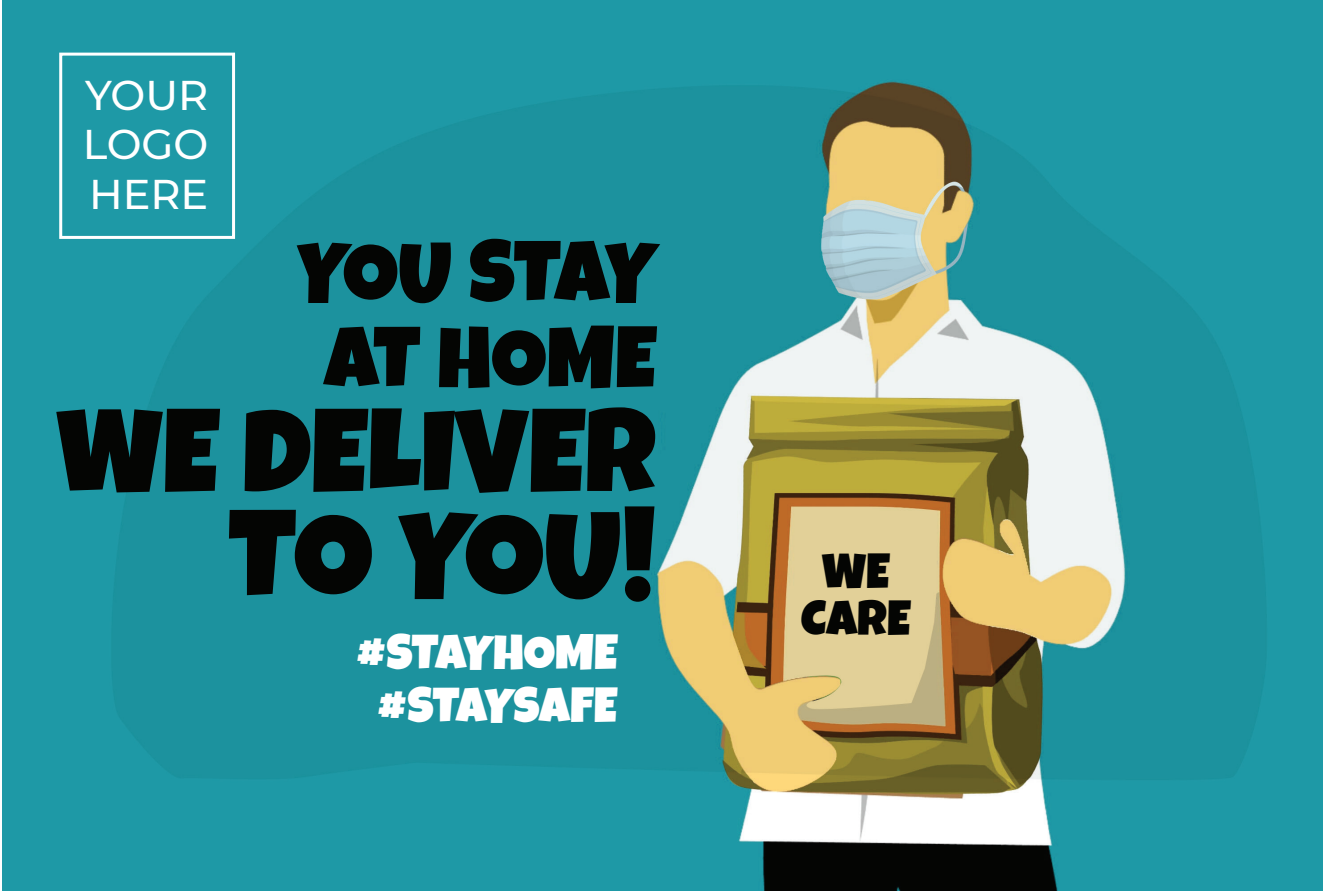
<style>
.page{position:relative;width:1323px;height:891px;background:#fff}
.page>*{position:absolute;margin:0;border:0;box-sizing:border-box;transform-origin:0 0}
.t1{font:124.5px "Luckiest Guy";color:#040503}
.t2{font:117.9px "Luckiest Guy";color:#040503}
.t3{font:86.4px/85.8px "Luckiest Guy";letter-spacing:-.01em;color:#040503;text-align:center}
.t4{font:49.2px/52.8px "Luckiest Guy";letter-spacing:-.01em;color:#fff;text-align:center}
.t5{font:49.2px/46.8px "Luckiest Guy";color:#040503;text-align:center}
.t6{font:500 41.4px/49.8px "Montserrat";color:#fff;text-align:justify}
</style>
<div class="page">
<img style="left:3px;top:0;width:1320px;height:891px">
<div style="left:59px;top:53px;width:176px;height:186px;border:3px solid #fff"></div>
<p class="t6" style="left:83px;top:68px;width:127px">YOUR LOGO HERE</p>
<h3 class="t3" style="left:296px;top:230px;width:362px">YOU STAY<br>AT HOME</h3>
<h2 class="t2" style="left:56px;top:374px;width:602px">WE DELIVER</h2>
<h1 class="t1" style="left:229px;top:472px;width:429px">TO YOU!</h1>
<p class="t4" style="left:357px;top:627px;width:262px">#STAYHOME #STAYSAFE</p>
<p class="t5" style="left:801px;top:549px;width:111px">WE<br>CARE</p>
</div>
